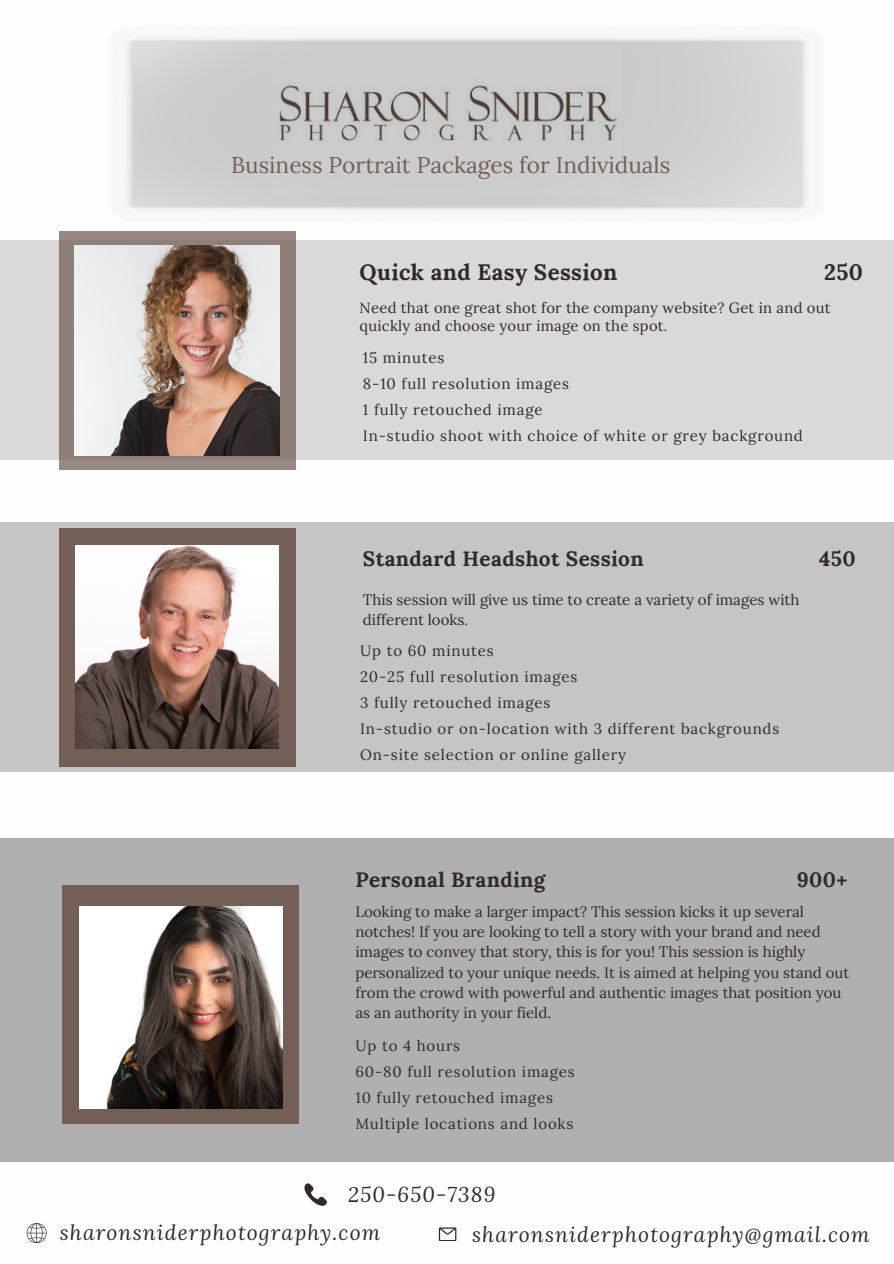
<style>
.page{position:relative;width:894px;height:1264px;background:#fff}
.page>*{position:absolute;margin:0;border:0;box-sizing:border-box;transform-origin:0 0}
.t1{font:22.65px "Lora";color:#735f56}
.t2{font:700 22.2px "Lora";letter-spacing:.02em;color:#322927}
.t3{font:italic 21px "Lora";letter-spacing:.055em;color:#322927}
.t4{font:700 20.7px "Lora";letter-spacing:.02em;color:#322927}
.t5{font:15px/20.2px "Lora";color:#322927}
.t6{font:15px "Lora";letter-spacing:.055em;color:#322927}
.t7{font:14.7px/18px "Lora";letter-spacing:.02em;color:#322927}
</style>
<div class="page">
<div style="left:0;top:240px;width:893px;height:220px;background:#d9d9d9"></div>
<div style="left:60px;top:231px;width:236px;height:239px;background:#8e8079"></div>
<img style="left:75px;top:245px;width:204px;height:210px">
<svg style="left:438px;top:1227px;width:18px;height:13px"></svg>
<svg style="left:304px;top:1183px;width:23px;height:23px"></svg>
<svg style="left:27px;top:1223px;width:20px;height:19px"></svg>
<div style="left:0;top:522px;width:893px;height:249px;background:#c5c5c5"></div>
<div style="left:60px;top:527px;width:236px;height:239px;background:#735f56"></div>
<div style="left:0;top:838px;width:893px;height:323px;background:#b0b0b0"></div>
<div style="left:63px;top:885px;width:236px;height:239px;background:#735f56"></div>
<img style="left:76px;top:545px;width:202px;height:203px">
<img style="left:80px;top:906px;width:202px;height:202px">
<img style="left:125px;top:37px;width:683px;height:174px">
<p class="t1" style="left:231px;top:151px;width:440px">Business Portrait Packages for Individuals</p>
<p class="t2" style="left:359px;top:258px;width:259px">Quick and Easy Session</p>
<p class="t2" style="left:824px;top:258px;width:40px">250</p>
<p class="t7" style="left:359px;top:298px;width:472px">Need that one great shot for the company website? Get in and out quickly and choose your image on the spot.</p>
<p class="t6" style="left:363px;top:348px;width:83px">15 minutes</p>
<p class="t6" style="left:363px;top:374px;width:207px">8-10 full resolution images</p>
<p class="t6" style="left:363px;top:399px;width:181px">1 fully retouched image</p>
<p class="t6" style="left:363px;top:425px;width:441px">In-studio shoot with choice of white or grey background</p>
<p class="t4" style="left:363px;top:545px;width:282px">Standard Headshot Session</p>
<p class="t4" style="left:819px;top:545px;width:38px">450</p>
<p class="t5" style="left:363px;top:589px;width:438px">This session will give us time to create a variety of images with different looks.</p>
<p class="t6" style="left:360px;top:641px;width:135px">Up to 60 minutes</p>
<p class="t6" style="left:360px;top:667px;width:219px">20-25 full resolution images</p>
<p class="t6" style="left:360px;top:693px;width:192px">3 fully retouched images</p>
<p class="t6" style="left:360px;top:719px;width:420px">In-studio or on-location with 3 different backgrounds</p>
<p class="t6" style="left:360px;top:745px;width:267px">On-site selection or online gallery</p>
<p class="t4" style="left:355px;top:866px;width:191px">Personal Branding</p>
<p class="t4" style="left:796px;top:866px;width:52px">900+</p>
<p class="t5" style="left:355px;top:901px;width:495px">Looking to make a larger impact? This session kicks it up several notches! If you are looking to tell a story with your brand and need images to convey that story, this is for you! This session is highly personalized to your unique needs. It is aimed at helping you stand out from the crowd with powerful and authentic images that position you as an authority in your field.</p>
<p class="t6" style="left:355px;top:1035px;width:106px">Up to 4 hours</p>
<p class="t6" style="left:355px;top:1061px;width:221px">60-80 full resolution images</p>
<p class="t6" style="left:355px;top:1087px;width:199px">10 fully retouched images</p>
<p class="t6" style="left:355px;top:1113px;width:219px">Multiple locations and looks</p>
<p class="t3" style="left:348px;top:1179px;width:148px">250-650-7389</p>
<p class="t3" style="left:60px;top:1218px;width:322px">sharonsniderphotography.com</p>
<p class="t3" style="left:472px;top:1219px;width:399px">sharonsniderphotography@gmail.com</p>
</div>
